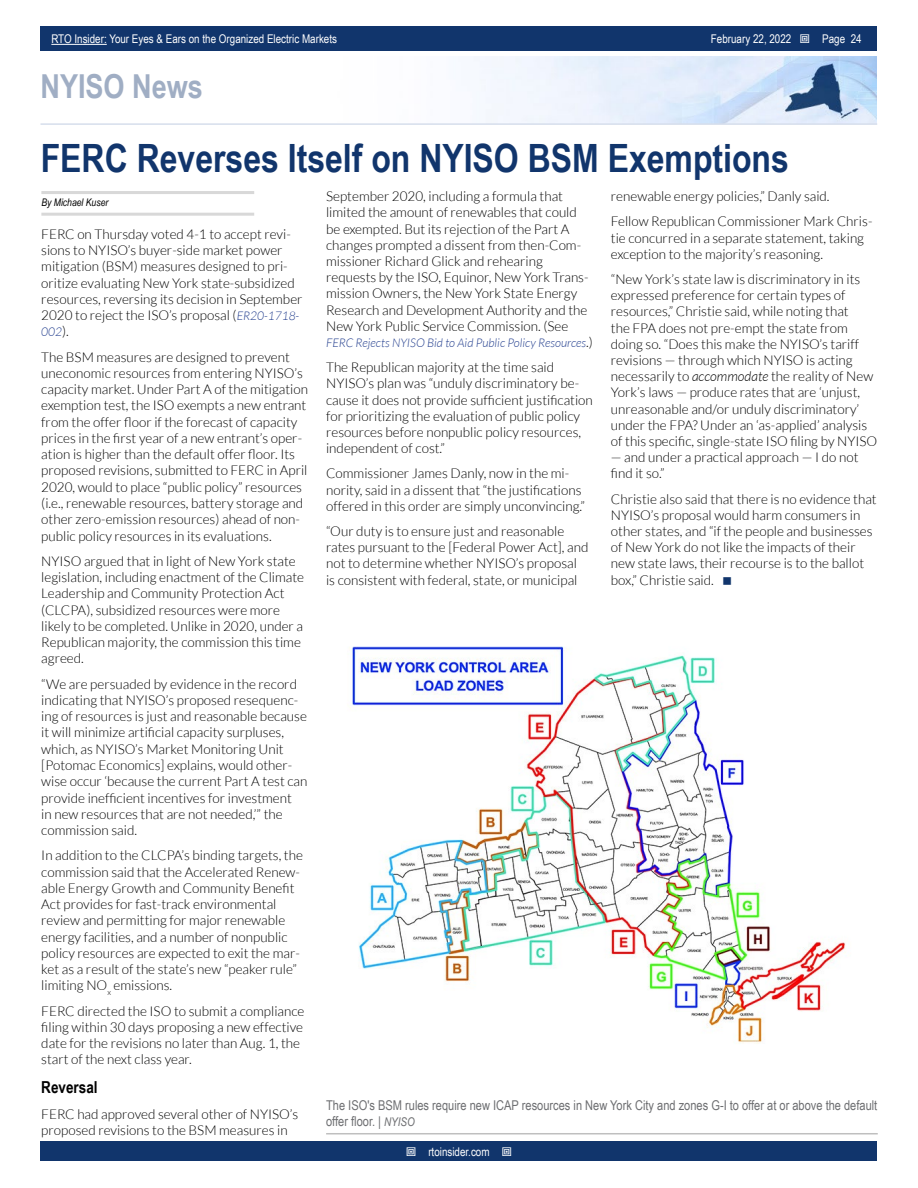
<style>
.page{position:relative;width:918px;height:1188px;background:#fff}
.page>*{position:absolute;margin:0;border:0;box-sizing:border-box;transform-origin:0 0}
.t1{font:700 39px "Arial Narrow";color:#11356c}
.t2{font:700 33px "Arial Narrow";color:#a0aec4}
.t3{font:700 16.5px "Arial Narrow";color:#000}
.t4{font:300 13.5px/16.2px "Lato";color:#000}
.t5{font:13.5px/16.2px "Arial Narrow";color:#6d6e71}
.t6{font:12px "Arial Narrow";color:#fff}
.t7{font:italic 300 12px "Lato";color:#25408f}
.t8{font:italic 10.5px "Arial Narrow";color:#000}
.s1{font-style:italic}
.s2{font-style:normal;font-size:13.5px;color:#000}
.s3{font-style:italic;font-size:12px;color:#25408f}
.s4{font-style:italic;font-size:12px}
</style>
<div class="page">
<div style="left:41px;top:1142px;width:836px;height:19px;background:#11356c"></div>
<div style="left:41px;top:27px;width:836px;height:24px;background:#11356c"></div>
<hr style="left:51px;top:44px;width:56px;height:1px;background:#fff">
<img style="left:474px;top:56px;width:403px;height:67px">
<hr style="left:40px;top:123px;width:837px;height:2px;background:#d6deec">
<hr style="left:41px;top:191px;width:213px;height:3px;background:#d8d8d8">
<hr style="left:41px;top:213px;width:213px;height:3px;background:#d8d8d8">
<hr style="left:326px;top:1133px;width:552px;height:1px;background:#bfbfbf">
<img style="left:349px;top:646px;width:497px;height:398px">
<p class="t6" style="left:51px;top:30px;width:287px">RTO Insider: Your Eyes &amp; Ears on the Organized Electric Markets</p>
<p class="t6" style="left:711px;top:30px;width:82px">February 22, 2022</p>
<p class="t6" style="left:822px;top:30px;width:41px">Page 24</p>
<h2 class="t2" style="left:40px;top:61px;width:164px">NYISO News</h2>
<h1 class="t1" style="left:41px;top:129px;width:750px">FERC Reverses Itself on NYISO BSM Exemptions</h1>
<p class="t8" style="left:41px;top:195px;width:68px">By Michael Kuser</p>
<p class="t4" style="left:611px;top:184px;width:263px;line-height:25.2px">renewable energy policies,” Danly said.<br>Fellow Republican Commissioner Mark Chris-</p>
<p class="t4" style="left:611px;top:230px;width:255px">tie concurred in a separate statement, taking exception to the majority’s reasoning.</p>
<p class="t4" style="left:611px;top:271px;width:268px">“New York’s state law is discriminatory in its expressed preference for certain types of resources,” Christie said, while noting that<br>the FPA does not pre-empt the state from doing so. “Does this make the NYISO’s tariff revisions — through which NYISO is acting necessarily to <span class="s1">accommodate</span> the reality of New York’s laws — produce rates that are ‘unjust, unreasonable and/or unduly discriminatory’ under the FPA? Under an ‘as-applied’ analysis of this specific, single-state ISO filing by NYISO</p>
<p class="t4" style="left:611px;top:449px;width:249px">— and under a practical approach — I do not find it so.”</p>
<p class="t4" style="left:611px;top:491px;width:267px">Christie also said that there is no evidence that NYISO’s proposal would harm consumers in other states, and “if the people and businesses of New York do not like the impacts of their new state laws, their recourse is to the ballot box,” Christie said.</p>
<p class="t4" style="left:326px;top:188px;width:264px">September 2020, including a formula that limited the amount of renewables that could be exempted. But its rejection of the Part A changes prompted a dissent from then-Com&shy;missioner Richard Glick and rehearing requests by the ISO, Equinor, New York Trans&shy;mission Owners, the New York State Energy Research and Development Authority and the New York Public Service Commission. (See</p>
<p class="t7" style="left:326px;top:336px;width:268px">FERC Rejects NYISO Bid to Aid Public Policy Resources<span class="s2">.)</span></p>
<p class="t4" style="left:326px;top:359px;width:268px">The Republican majority at the time said NYISO’s plan was “unduly discriminatory be&shy;cause it does not provide sufficient justification for prioritizing the evaluation of public policy resources before nonpublic policy resources, independent of cost.”</p>
<p class="t4" style="left:326px;top:466px;width:260px">Commissioner James Danly, now in the mi&shy;nority, said in a dissent that “the justifications offered in this order are simply unconvincing.”</p>
<p class="t4" style="left:326px;top:523px;width:264px">“Our duty is to ensure just and reasonable rates pursuant to the [Federal Power Act], and not to determine whether NYISO’s proposal is consistent with federal, state, or municipal</p>
<p class="t4" style="left:41px;top:226px;width:263px">FERC on Thursday voted 4-1 to accept revi&shy;sions to NYISO’s buyer-side market power mitigation (BSM) measures designed to pri&shy;oritize evaluating New York state-subsidized resources, reversing its decision in September 2020 to reject the ISO’s proposal (<span class="s3">ER20-1718-</span></p>
<p class="t7" style="left:41px;top:326px;width:28px">002<span class="s2">).</span></p>
<p class="t4" style="left:41px;top:349px;width:268px">The BSM measures are designed to prevent uneconomic resources from entering NYISO’s capacity market. Under Part A of the mitigation exemption test, the ISO exempts a new entrant from the offer floor if the forecast of capacity prices in the first year of a new entrant’s oper&shy;ation is higher than the default offer floor. Its proposed revisions, submitted to FERC in April 2020, would to place “public policy” resources (i.e., renewable resources, battery storage and other zero-emission resources) ahead of non&shy;public policy resources in its evaluations.</p>
<p class="t4" style="left:41px;top:553px;width:264px">NYISO argued that in light of New York state legislation, including enactment of the Climate Leadership and Community Protection Act (CLCPA), subsidized resources were more likely to be completed. Unlike in 2020, under a Republican majority, the commission this time agreed.</p>
<p class="t4" style="left:41px;top:676px;width:268px">“We are persuaded by evidence in the record indicating that NYISO’s proposed resequenc&shy;ing of resources is just and reasonable because it will minimize artificial capacity surpluses, which, as NYISO’s Market Monitoring Unit [Potomac Economics] explains, would other&shy;wise occur ‘because the current Part A test can provide inefficient incentives for investment<br>in new resources that are not needed,’” the commission said.</p>
<p class="t4" style="left:41px;top:847px;width:263px">In addition to the CLCPA’s binding targets, the commission said that the Accelerated Renew&shy;able Energy Growth and Community Benefit Act provides for fast-track environmental review and permitting for major renewable energy facilities, and a number of nonpublic policy resources are expected to exit the mar&shy;ket as a result of the state’s new “peaker rule” limiting NO<sub>x</sub> emissions.</p>
<p class="t4" style="left:41px;top:1003px;width:265px">FERC directed the ISO to submit a compliance filing within 30 days proposing a new effective date for the revisions no later than Aug. 1, the start of the next class year.</p>
<p class="t3" style="left:41px;top:1075px;width:58px">Reversal</p>
<p class="t4" style="left:41px;top:1106px;width:258px">FERC had approved several other of NYISO’s proposed revisions to the BSM measures in</p>
<p class="t5" style="left:326px;top:1097px;width:553px">The ISO's BSM rules require new ICAP resources in New York City and zones G-I to offer at or above the default offer floor. | <span class="s4">NYISO</span></p>
<p class="t6" style="left:428px;top:1143px;width:63px">rtoinsider.com</p>
</div>
